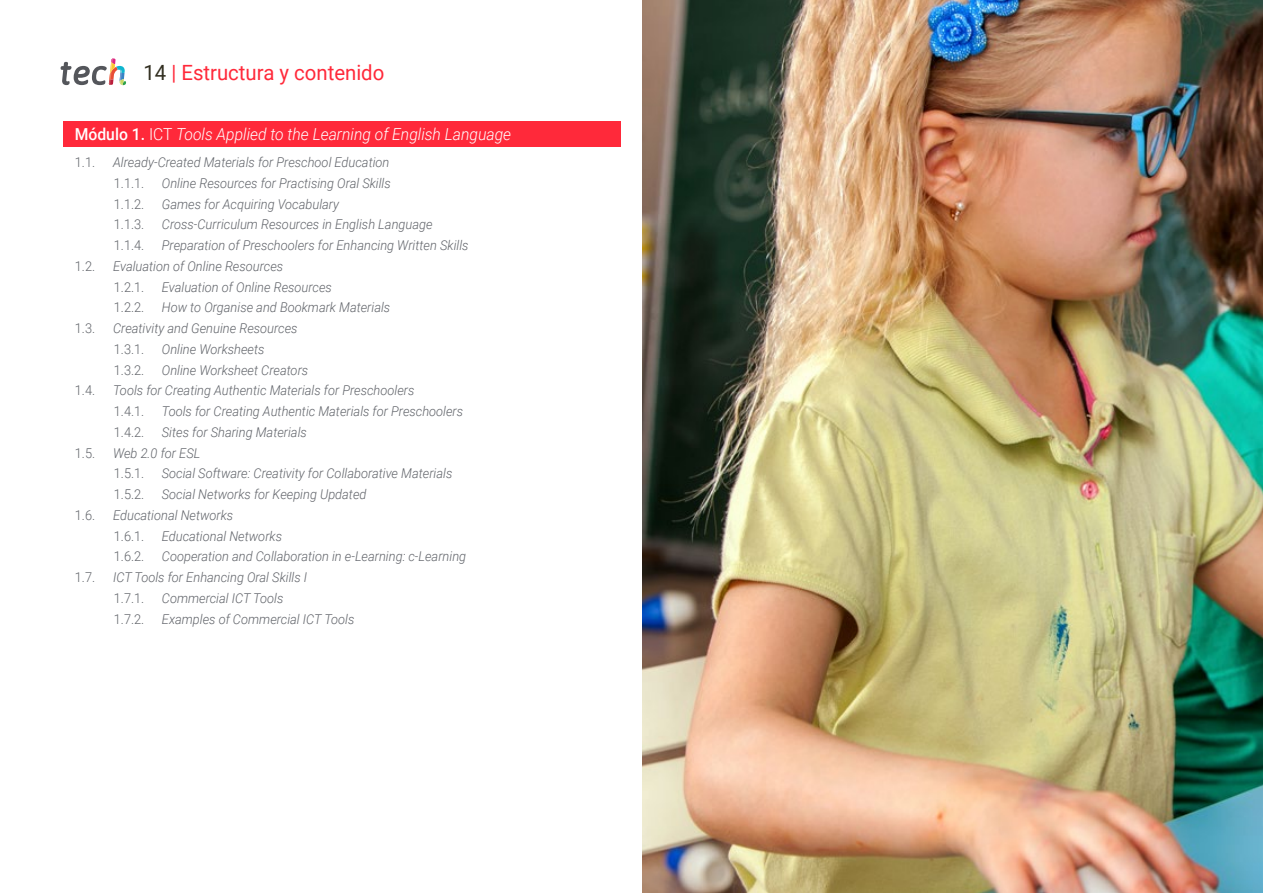
<style>
.page{position:relative;width:1263px;height:893px;background:#fff}
.page>*{position:absolute;margin:0;border:0;box-sizing:border-box;transform-origin:0 0}
.t1{font:21px "Roboto";color:#ff293a}
.t2{font:italic 300 16.5px "Roboto";color:#fff;scale:.95 1}
.t3{font:italic 300 13.5px "Roboto";color:#61646a;scale:.95 1}
.t4{font:300 13.5px "Roboto";color:#61646a;scale:.95 1}
.s1{color:#312e20}
.s2{font-weight:500;font-style:normal}
.s3{font-style:normal}
</style>
<div class="page">
<div style="left:64px;top:121px;width:557px;height:25px;background:#ff293a"></div>
<svg style="left:61px;top:58px;width:65px;height:28px"></svg>
<img style="left:642px;top:0;width:621px;height:893px">
<h1 class="t1" style="left:144px;top:57px;width:242px"><span class="s1">14</span> | Estructura y contenido</h1>
<p class="t2" style="left:75px;top:123px;width:461px"><span class="s2">Módulo 1.</span> <span class="s3">ICT</span> Tools Applied to the Learning of English Language</p>
<p class="t4" style="left:75px;top:153px;width:23px">1.1.</p>
<p class="t3" style="left:113px;top:153px;width:292px">Already-Created Materials for Preschool Education</p>
<p class="t4" style="left:114px;top:174px;width:34px">1.1.1.</p>
<p class="t3" style="left:162px;top:174px;width:243px">Online Resources for Practising Oral Skills</p>
<p class="t4" style="left:114px;top:194px;width:34px">1.1.2.</p>
<p class="t3" style="left:162px;top:194px;width:188px">Games for Acquiring Vocabulary</p>
<p class="t4" style="left:114px;top:215px;width:34px">1.1.3.</p>
<p class="t3" style="left:162px;top:215px;width:286px">Cross-Curriculum Resources in English Language</p>
<p class="t4" style="left:114px;top:236px;width:34px">1.1.4.</p>
<p class="t3" style="left:162px;top:236px;width:324px">Preparation of Preschoolers for Enhancing Written Skills</p>
<p class="t4" style="left:75px;top:257px;width:23px">1.2.</p>
<p class="t3" style="left:113px;top:257px;width:181px">Evaluation of Online Resources</p>
<p class="t4" style="left:114px;top:277px;width:34px">1.2.1.</p>
<p class="t3" style="left:162px;top:277px;width:181px">Evaluation of Online Resources</p>
<p class="t4" style="left:114px;top:298px;width:34px">1.2.2.</p>
<p class="t3" style="left:162px;top:298px;width:242px">How to Organise and Bookmark Materials</p>
<p class="t4" style="left:75px;top:319px;width:23px">1.3.</p>
<p class="t3" style="left:113px;top:319px;width:196px">Creativity and Genuine Resources</p>
<p class="t4" style="left:114px;top:340px;width:34px">1.3.1.</p>
<p class="t3" style="left:162px;top:340px;width:110px">Online Worksheets</p>
<p class="t4" style="left:114px;top:360px;width:34px">1.3.2.</p>
<p class="t3" style="left:162px;top:360px;width:156px">Online Worksheet Creators</p>
<p class="t4" style="left:75px;top:381px;width:23px">1.4.</p>
<p class="t3" style="left:113px;top:381px;width:319px">Tools for Creating Authentic Materials for Preschoolers</p>
<p class="t4" style="left:114px;top:402px;width:34px">1.4.1.</p>
<p class="t3" style="left:162px;top:402px;width:319px">Tools for Creating Authentic Materials for Preschoolers</p>
<p class="t4" style="left:114px;top:423px;width:34px">1.4.2.</p>
<p class="t3" style="left:162px;top:423px;width:154px">Sites for Sharing Materials</p>
<p class="t4" style="left:75px;top:443px;width:23px">1.5.</p>
<p class="t3" style="left:113px;top:443px;width:93px">Web 2.0 for ESL</p>
<p class="t4" style="left:114px;top:464px;width:34px">1.5.1.</p>
<p class="t3" style="left:162px;top:464px;width:307px">Social Software: Creativity for Collaborative Materials</p>
<p class="t4" style="left:114px;top:485px;width:34px">1.5.2.</p>
<p class="t3" style="left:162px;top:485px;width:217px">Social Networks for Keeping Updated</p>
<p class="t4" style="left:75px;top:506px;width:23px">1.6.</p>
<p class="t3" style="left:113px;top:506px;width:128px">Educational Networks</p>
<p class="t4" style="left:114px;top:526px;width:34px">1.6.1.</p>
<p class="t3" style="left:162px;top:526px;width:128px">Educational Networks</p>
<p class="t4" style="left:114px;top:547px;width:34px">1.6.2.</p>
<p class="t3" style="left:162px;top:547px;width:322px">Cooperation and Collaboration in e-Learning: c-Learning</p>
<p class="t4" style="left:75px;top:568px;width:23px">1.7.</p>
<p class="t3" style="left:113px;top:568px;width:206px">ICT Tools for Enhancing Oral Skills I</p>
<p class="t4" style="left:114px;top:589px;width:34px">1.7.1.</p>
<p class="t3" style="left:162px;top:589px;width:129px">Commercial ICT Tools</p>
<p class="t4" style="left:114px;top:609px;width:34px">1.7.2.</p>
<p class="t3" style="left:162px;top:609px;width:204px">Examples of Commercial ICT Tools</p>
</div>
